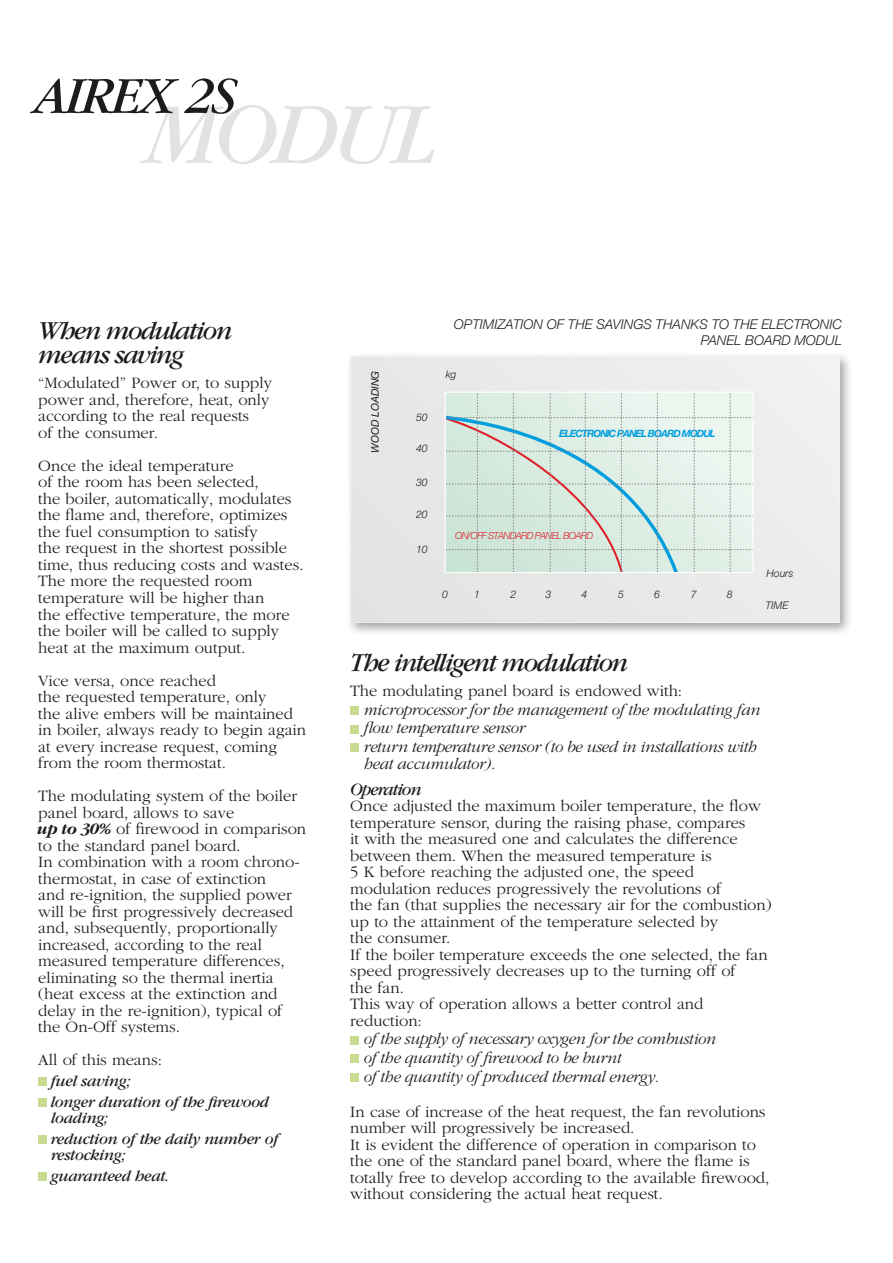
<style>
.page{position:relative;width:893px;height:1263px;background:#fff}
.page>*{position:absolute;margin:0;border:0;box-sizing:border-box;transform-origin:0 0}
.t1{font:italic 90px "Garamond";letter-spacing:-.06em;color:#e2e2e2}
.t2{font:italic 54px "Garamond";letter-spacing:-.06em;color:#1c1c1b}
.t3{font:italic 27px/24px "Garamond";letter-spacing:-.06em;color:#1c1c1b}
.t4{font:italic 18px "Garamond";letter-spacing:-.06em;color:#1c1c1b}
.t5{font:300 16.5px/16.5px "Garamond";color:#1c1c1b}
.t6{font:italic 300 16.5px/18.6px "Garamond";letter-spacing:-.02em;color:#1c1c1b}
.t7{font:italic 16.5px/20.7px "Garamond";letter-spacing:-.02em;color:#1c1c1b}
.t8{font:italic 300 13.5px/16.2px "Helvetica Neue";color:#1c1c1b;text-align:right}
.t9{font:italic 300 10.5px "Helvetica Neue";color:#1c1c1b}
.t10{font:italic 10.5px "Helvetica Neue";color:#1c1c1b}
.t11{font:italic 700 10.05px "Helvetica Neue";letter-spacing:-.095em;color:#009ede}
.t12{font:italic 300 9.75px "Helvetica Neue";letter-spacing:-.075em;color:#e21e26}
.s1{font-weight:700;font-style:italic}
</style>
<div class="page">
<div style="left:38px;top:1077px;width:9px;height:9px;background:#c8db90"></div>
<div style="left:38px;top:1098px;width:9px;height:8px;background:#c8db90"></div>
<div style="left:38px;top:1135px;width:9px;height:9px;background:#c8db90"></div>
<div style="left:38px;top:1172px;width:9px;height:9px;background:#c8db90"></div>
<div style="left:350px;top:706px;width:9px;height:9px;background:#c8db90"></div>
<div style="left:350px;top:725px;width:9px;height:8px;background:#c8db90"></div>
<div style="left:350px;top:743px;width:9px;height:9px;background:#c8db90"></div>
<div style="left:350px;top:1036px;width:9px;height:8px;background:#c8db90"></div>
<div style="left:350px;top:1054px;width:9px;height:9px;background:#c8db90"></div>
<div style="left:350px;top:1073px;width:9px;height:8px;background:#c8db90"></div>
<div style="left:346px;top:352px;width:507px;height:284px;background:#1c1c1b;opacity:.4"></div>
<svg style="left:351px;top:356px;width:489px;height:267px;background:#e1e8e5"></svg>
<div style="left:445px;top:392px;width:309px;height:181px;border:1px solid #fff"></div>
<h2 class="t2" style="left:34px;top:68px;width:204px">AIREX 2S</h2>
<h1 class="t1" style="left:145px;top:88px;width:293px">MODUL</h1>
<h3 class="t3" style="left:38px;top:319px;width:196px">When modulation means saving</h3>
<p class="t5" style="left:38px;top:375px;width:235px">“Modulated” Power or, to supply power and, therefore, heat, only according to the real requests<br>of the consumer.</p>
<p class="t5" style="left:38px;top:458px;width:267px">Once the ideal temperature<br>of the room has been selected,<br>the boiler, automatically, modulates the flame and, therefore, optimizes the fuel consumption to satisfy<br>the request in the shortest possible time, thus reducing costs and wastes.<br>The more the requested room temperature will be higher than<br>the effective temperature, the more the boiler will be called to supply heat at the maximum output.</p>
<p class="t5" style="left:38px;top:672px;width:269px">Vice versa, once reached<br>the requested temperature, only<br>the alive embers will be maintained in boiler, always ready to begin again at every increase request, coming from the room thermostat.</p>
<p class="t5" style="left:38px;top:788px;width:269px">The modulating system of the boiler panel board, allows to save<br><span class="s1">up to 30%</span> of firewood in comparison to the standard panel board.<br>In combination with a room chrono&shy;thermostat, in case of extinction<br>and re-ignition, the supplied power will be first progressively decreased and, subsequently, proportionally increased, according to the real measured temperature differences, eliminating so the thermal inertia (heat excess at the extinction and delay in the re-ignition), typical of the On-Off systems.</p>
<p class="t5" style="left:38px;top:1052px;width:125px">All of this means:</p>
<p class="t7" style="left:51px;top:1070px;width:220px">fuel saving;<br>longer duration of the firewood</p>
<p class="t7" style="left:51px;top:1108px;width:229px">loading;<br>reduction of the daily number of</p>
<p class="t7" style="left:51px;top:1145px;width:120px">restocking; guaranteed heat.</p>
<p class="t10" style="left:369px;top:453px;width:84px;rotate:-90deg">WOOD LOADING</p>
<p class="t9" style="left:416px;top:411px;width:13px">50</p>
<p class="t9" style="left:416px;top:442px;width:13px">40</p>
<p class="t9" style="left:416px;top:476px;width:13px">30</p>
<p class="t9" style="left:416px;top:508px;width:13px">20</p>
<p class="t9" style="left:416px;top:543px;width:13px">10</p>
<p class="t8" style="left:454px;top:316px;width:389px">OPTIMIZATION OF THE SAVINGS THANKS TO THE ELECTRONIC<br>PANEL BOARD MODUL</p>
<p class="t9" style="left:446px;top:368px;width:12px">kg</p>
<p class="t11" style="left:559px;top:427px;width:158px">ELECTRONIC PANEL BOARD MODUL</p>
<p class="t12" style="left:455px;top:530px;width:139px">ON/OFF STANDARD PANEL BOARD</p>
<p class="t9" style="left:442px;top:588px;width:7px">0</p>
<p class="t9" style="left:474px;top:588px;width:7px">1</p>
<p class="t9" style="left:511px;top:588px;width:7px">2</p>
<p class="t9" style="left:546px;top:588px;width:7px">3</p>
<p class="t9" style="left:581px;top:588px;width:7px">4</p>
<p class="t9" style="left:618px;top:588px;width:7px">5</p>
<p class="t9" style="left:654px;top:588px;width:7px">6</p>
<p class="t9" style="left:691px;top:588px;width:7px">7</p>
<p class="t9" style="left:727px;top:588px;width:7px">8</p>
<p class="t9" style="left:766px;top:567px;width:29px">Hours</p>
<p class="t9" style="left:765px;top:599px;width:25px">TIME</p>
<h3 class="t3" style="left:350px;top:651px;width:279px">The intelligent modulation</h3>
<p class="t5" style="left:350px;top:683px;width:333px">The modulating panel board is endowed with:</p>
<p class="t6" style="left:363px;top:700px;width:398px">microprocessor for the management of the modulating fan flow temperature sensor<br>return temperature sensor (to be used in installations with</p>
<p class="t6" style="left:363px;top:754px;width:133px">heat accumulator).</p>
<p class="t4" style="left:350px;top:780px;width:73px">Operation</p>
<p class="t5" style="left:350px;top:798px;width:423px">Once adjusted the maximum boiler temperature, the flow temperature sensor, during the raising phase, compares<br>it with the measured one and calculates the difference between them. When the measured temperature is<br>5 K before reaching the adjusted one, the speed modulation reduces progressively the revolutions of<br>the fan (that supplies the necessary air for the combustion) up to the attainment of the temperature selected by<br>the consumer.<br>If the boiler temperature exceeds the one selected, the fan speed progressively decreases up to the turning off of<br>the fan.<br>This way of operation allows a better control and reduction:</p>
<p class="t6" style="left:363px;top:1030px;width:354px">of the supply of necessary oxygen for the combustion of the quantity of firewood to be burnt<br>of the quantity of produced thermal energy.</p>
<p class="t5" style="left:350px;top:1103px;width:421px">In case of increase of the heat request, the fan revolutions number will progressively be increased.<br>It is evident the difference of operation in comparison to the one of the standard panel board, where the flame is totally free to develop according to the available firewood, without considering the actual heat request.</p>
</div>
